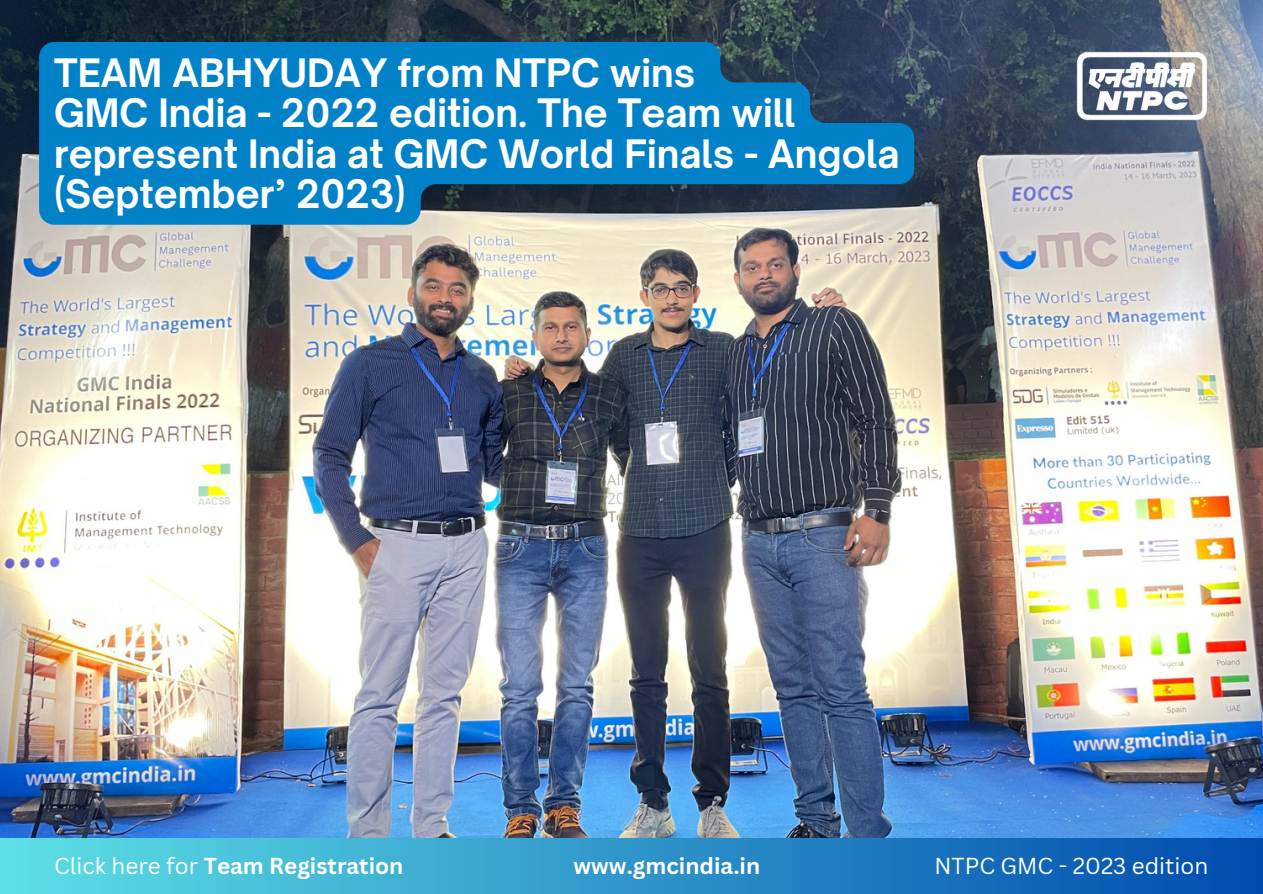
<style>
.page{position:relative;width:1263px;height:894px;background:#fff}
.page>*{position:absolute;margin:0;border:0;box-sizing:border-box;transform-origin:0 0}
.t1{font:700 37.5px/40.5px "Open Sauce One";color:#fff}
.t2{font:700 22.5px "Canva Sans";color:#fff}
.t3{font:22.5px "Canva Sans";color:#fff}
.s1{font-weight:400}
</style>
<div class="page">
<img style="left:0;top:0;width:1263px;height:851px">
<div style="left:0;top:838px;width:1262px;height:55px;background:linear-gradient(to right,#5de0e6,#014bad)"></div>
<img style="left:1076px;top:51px;width:132px;height:70px">
<svg style="left:39px;top:42px;width:875px;height:183px;background:#1079b3"></svg>
<p class="t1" style="left:54px;top:52px;width:643px">TEAM ABHYUDAY from NTPC wins</p>
<p class="t1" style="left:54px;top:93px;width:847px">GMC India - 2022 edition. The Team will represent India at GMC World Finals - Angola (September’ 2023)</p>
<p class="t2" style="left:54px;top:849px;width:351px"><span class="s1">Click here for</span> Team Registration</p>
<p class="t2" style="left:574px;top:849px;width:188px">www.gmcindia.in</p>
<p class="t3" style="left:934px;top:849px;width:275px">NTPC GMC - 2023 edition</p>
</div>
